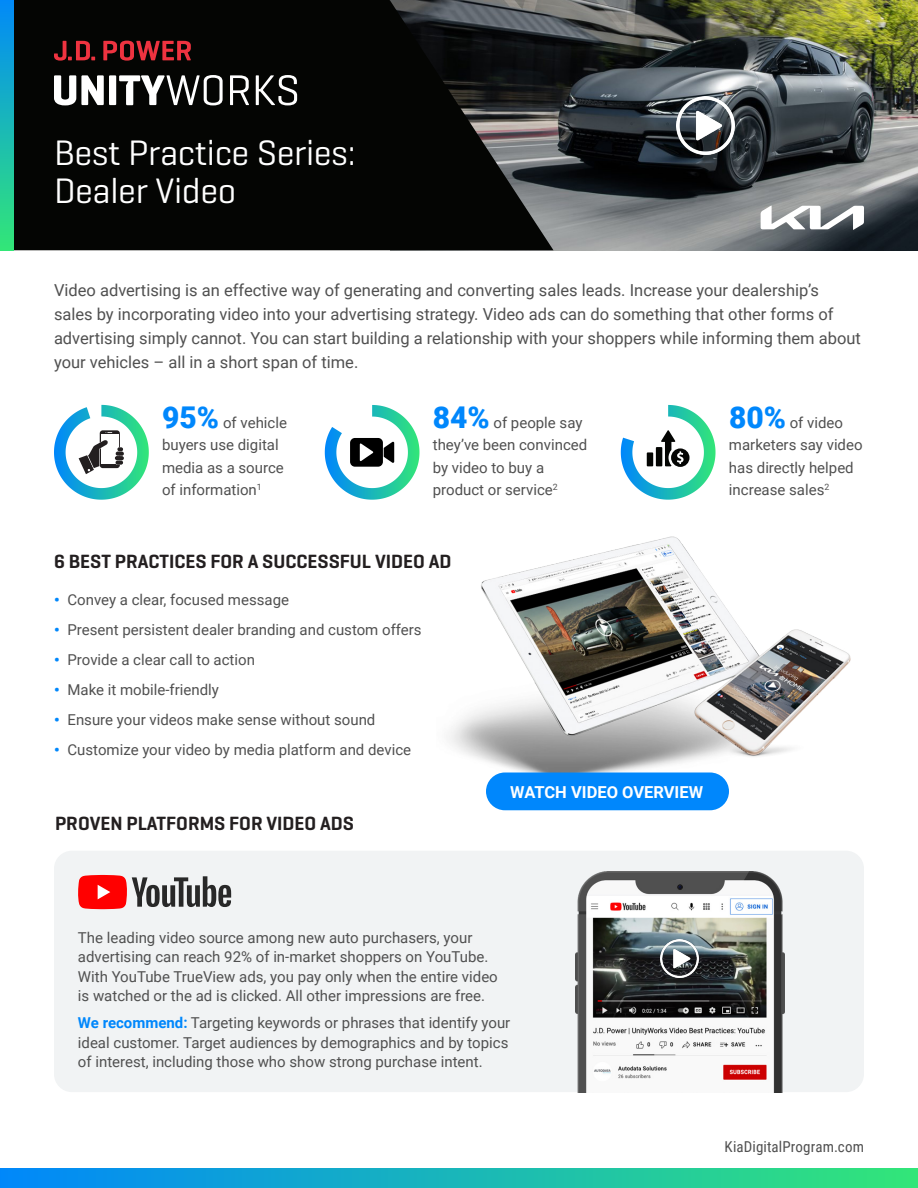
<style>
.page{position:relative;width:918px;height:1188px;background:#fff}
.page>*{position:absolute;margin:0;border:0;box-sizing:border-box;transform-origin:0 0}
.t1{font:36px/37.5px "Geogrotesque";letter-spacing:-.01em;color:#fff}
.Subhead_-_grey_box{font:600 19.5px "Geogrotesque";color:#231f20}
.t2{font:16.5px/24px "Roboto";color:#505050}
.t3{font:700 16.5px "Roboto";color:#fff}
.Bullets_-_grey_box{font:15px/22.5px "Roboto";color:#505050}
.t4{font:15px "Roboto Condensed";letter-spacing:.005em;color:#505050}
.s1{font-weight:900;font-size:30px;color:#0087fc}
.s2{font-weight:900;color:#0087fb}
.s3{font-weight:700;color:#0087fc}
</style>
<div class="page">
<div style="left:0;top:1169px;width:918px;height:19px;background:linear-gradient(to right,#0088fa,#32e678)"></div>
<img style="left:554px;top:0;width:364px;height:250px">
<img style="left:677px;top:96px;width:58px;height:58px">
<svg style="left:14px;top:0;width:540px;height:250px;fill:#040503"></svg>
<svg style="left:54px;top:75px;width:50px;height:30px"></svg>
<div style="left:109px;top:75px;width:7px;height:30px;background:#fff"></div>
<svg style="left:119px;top:75px;width:104px;height:30px"></svg>
<svg style="left:230px;top:75px;width:19px;height:30px"></svg>
<svg style="left:256px;top:75px;width:41px;height:30px"></svg>
<svg style="left:54px;top:41px;width:41px;height:20px"></svg>
<svg style="left:103px;top:41px;width:88px;height:20px"></svg>
<svg style="left:0;top:0;width:14px;height:250px"></svg>
<div style="left:54px;top:851px;width:810px;height:241px;background:#f1f3f4;border-radius:18px"></div>
<svg style="left:761px;top:205px;width:103px;height:25px"></svg>
<svg style="left:632px;top:405px;width:76px;height:83px"></svg>
<svg style="left:336px;top:405px;width:76px;height:83px"></svg>
<svg style="left:54px;top:405px;width:93px;height:95px"></svg>
<svg style="left:78px;top:875px;width:153px;height:34px"></svg>
<img style="left:449px;top:536px;width:402px;height:251px">
<div style="left:486px;top:772px;width:243px;height:38px;background:#0087fc;border-radius:19px"></div>
<img style="left:575px;top:871px;width:209px;height:221px">
<img style="left:661px;top:940px;width:38px;height:38px">
<p class="t1" style="left:54px;top:133px;width:303px">Best Practice Series:<br>Dealer Video</p>
<p class="t2" style="left:54px;top:278px;width:808px">Video advertising is an effective way of generating and converting sales leads. Increase your dealership’s sales by incorporating video into your advertising strategy. Video ads can do something that other forms of advertising simply cannot. You can start building a relationship with your shoppers while informing them about your vehicles – all in a short span of time.</p>
<p class="Bullets_-_grey_box" style="left:162px;top:411px;width:127px"><span class="s1">95%</span> of vehicle buyers use digital media as a source of information<sup>1</sup></p>
<p class="Bullets_-_grey_box" style="left:433px;top:411px;width:156px"><span class="s1">84%</span> of people say they’ve been convinced by video to buy a product or service<sup>2</sup></p>
<p class="Subhead_-_grey_box" style="left:54px;top:550px;width:399px">6 BEST PRACTICES FOR A SUCCESSFUL VIDEO AD</p>
<p class="Bullets_-_grey_box" style="left:54px;top:588px;width:237px"><span class="s2">•</span> Convey a clear, focused message</p>
<p class="Bullets_-_grey_box" style="left:54px;top:618px;width:369px"><span class="s2">•</span> Present persistent dealer branding and custom offers</p>
<p class="Bullets_-_grey_box" style="left:54px;top:648px;width:203px"><span class="s2">•</span> Provide a clear call to action</p>
<p class="Bullets_-_grey_box" style="left:54px;top:678px;width:166px"><span class="s2">•</span> Make it mobile-friendly</p>
<p class="Bullets_-_grey_box" style="left:54px;top:708px;width:323px"><span class="s2">•</span> Ensure your videos make sense without sound</p>
<p class="Bullets_-_grey_box" style="left:54px;top:738px;width:359px"><span class="s2">•</span> Customize your video by media platform and device</p>
<p class="Subhead_-_grey_box" style="left:55px;top:812px;width:301px">PROVEN PLATFORMS FOR VIDEO ADS</p>
<p class="t3" style="left:510px;top:780px;width:194px">WATCH VIDEO OVERVIEW</p>
<p class="Bullets_-_grey_box" style="left:729px;top:411px;width:135px"><span class="s1">80%</span> of video marketers say video has directly helped increase sales<sup>2</sup></p>
<p class="Bullets_-_grey_box" style="left:78px;top:927px;width:421px;line-height:19.5px">The leading video source among new auto purchasers, your advertising can reach 92% of in-market shoppers on YouTube.<br>With YouTube TrueView ads, you pay only when the entire video is watched or the ad is clicked. All other impressions are free.</p>
<p class="Bullets_-_grey_box" style="left:78px;top:1013px;width:434px;line-height:19.5px"><span class="s3">We recommend:</span> Targeting keywords or phrases that identify your ideal customer. Target audiences by demographics and by topics of interest, including those who show strong purchase intent.</p>
<p class="t4" style="left:725px;top:1136px;width:141px">KiaDigitalProgram.com</p>
</div>
